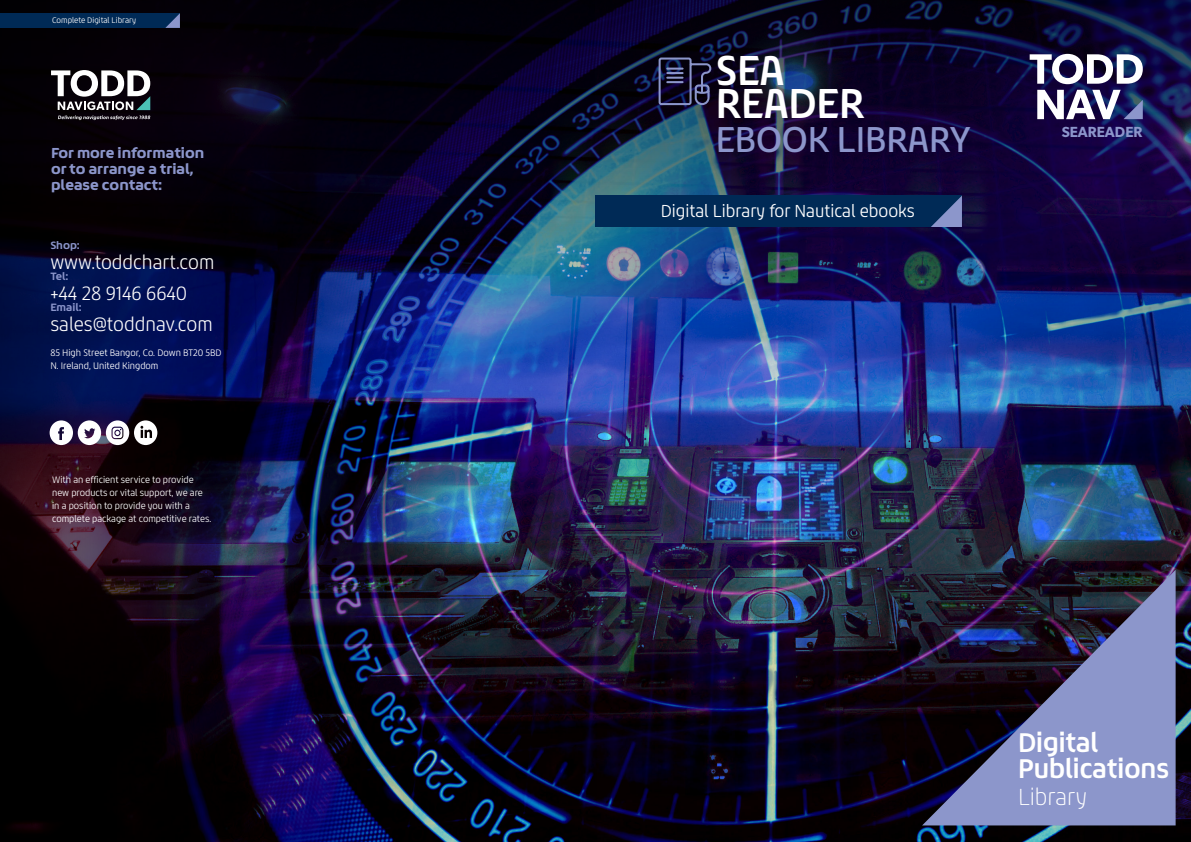
<style>
.page{position:relative;width:1191px;height:842px;background:#fff}
.page>*{position:absolute;margin:0;border:0;box-sizing:border-box;transform-origin:0 0}
.t1{font:43.3px "Chypre Nor Bol";color:#fff}
.t2{font:37.2px "Chypre Nor Med";color:#8c96cb}
.t3{font:28px/26.4px "Chypre Nor Bol";color:#fff}
.t4{font:24.1px "Chypre Nor Thi";color:#fff}
.t5{font:20px "Chypre Nor Lig";color:#fff}
.t6{font:18px "Chypre Nor Boo";color:#fff}
.t7{font:900 expanded 15px/16px "Chypre";color:#8c96cb}
.t8{font:600 14.7px "Gibson";color:#8c96cb}
.t9{font:11px "Chypre Ext Ex B";color:#8c96cb}
.t10{font:9.8px/13px "Chypre Nor Boo";color:#fff}
.t11{font:8.4px "Chypre Nor Boo";color:#fff}
</style>
<div class="page">
<img style="left:597px;top:535px;width:594px;height:307px">
<img style="left:597px;top:0;width:594px;height:535px">
<img style="left:0;top:0;width:597px;height:842px">
<div style="left:595px;top:196px;width:367px;height:31px;background:#002a56"></div>
<svg style="left:931px;top:196px;width:31px;height:31px"></svg>
<svg style="left:922px;top:570px;width:253px;height:255px;background:#515377"></svg>
<div style="left:0;top:13px;width:179px;height:15px;background:#002a56"></div>
<svg style="left:165px;top:13px;width:15px;height:15px"></svg>
<svg style="left:51px;top:70px;width:99px;height:50px"></svg>
<svg style="left:657px;top:56px;width:55px;height:50px;background:#28294a"></svg>
<svg style="left:50px;top:420px;width:107px;height:25px"></svg>
<svg style="left:1029px;top:54px;width:113px;height:30px"></svg>
<svg style="left:1037px;top:90px;width:105px;height:29px"></svg>
<p class="t11" style="left:52px;top:15px;width:86px">Complete Digital Library</p>
<p class="t7" style="left:51px;top:144px;width:155px">For more information or to arrange a trial, please contact:</p>
<p class="t9" style="left:50px;top:239px;width:31px">Shop:</p>
<p class="t5" style="left:50px;top:251px;width:166px">www.toddchart.com</p>
<p class="t9" style="left:50px;top:270px;width:20px">Tel:</p>
<p class="t5" style="left:50px;top:282px;width:138px">+44 28 9146 6640</p>
<p class="t9" style="left:50px;top:301px;width:33px">Email:</p>
<p class="t5" style="left:50px;top:313px;width:164px">sales@toddnav.com</p>
<p class="t10" style="left:50px;top:346px;width:173px">85 High Street Bangor, Co. Down BT20 5BD</p>
<p class="t10" style="left:50px;top:359px;width:110px">N. Ireland, United Kingdom</p>
<p class="t10" style="left:52px;top:473px;width:161px">With an efficient service to provide new products or vital support, we are in a position to provide you with a complete package at competitive rates.</p>
<p class="t1" style="left:716px;top:45px;width:70px">SEA</p>
<p class="t1" style="left:716px;top:79px;width:150px">READER</p>
<p class="t2" style="left:716px;top:118px;width:257px">EBOOK LIBRARY</p>
<p class="t6" style="left:660px;top:200px;width:256px">Digital Library for Nautical ebooks</p>
<h3 class="t8" style="left:1061px;top:124px;width:82px">SEAREADER</h3>
<p class="t3" style="left:1018px;top:729px;width:153px">Digital<br>Publications</p>
<p class="t4" style="left:1018px;top:783px;width:71px">Library</p>
</div>
